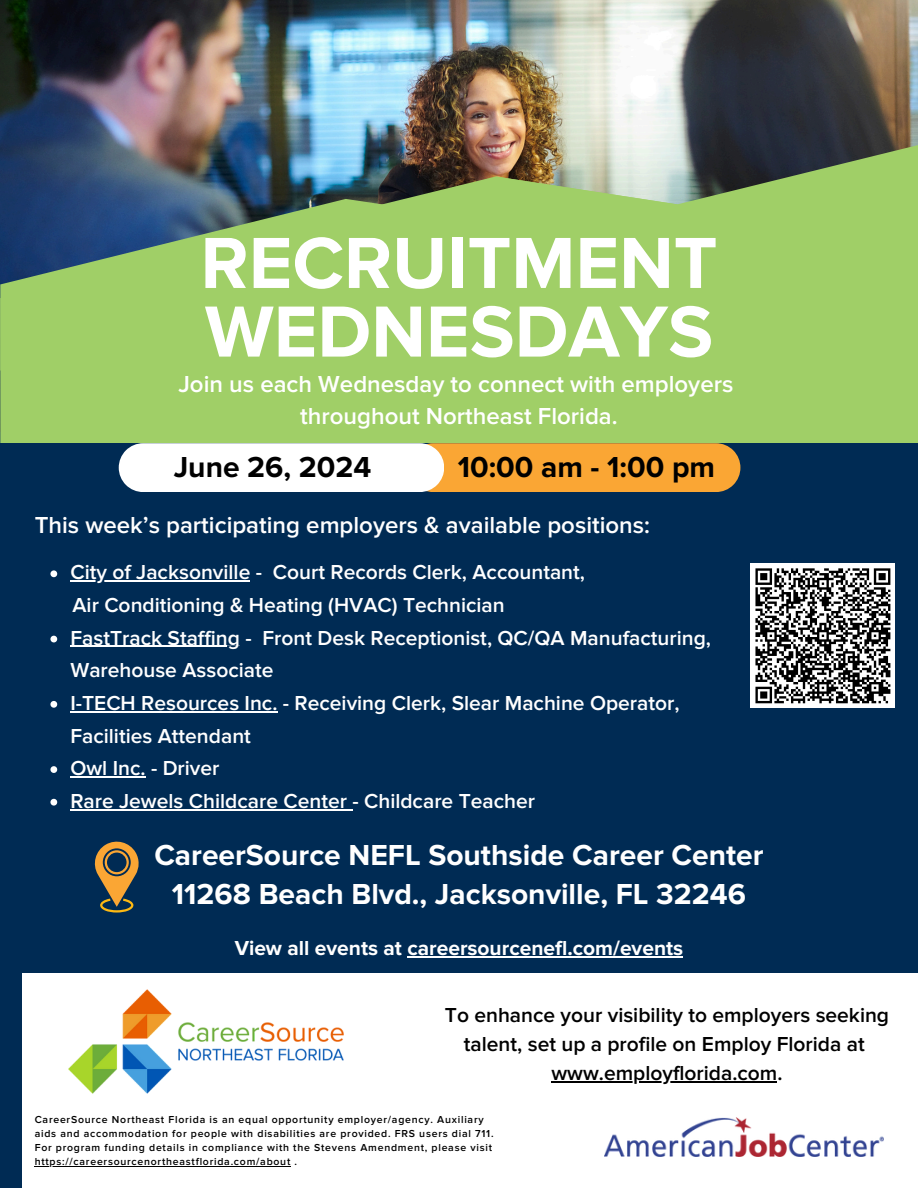
<style>
.page{position:relative;width:918px;height:1188px;background:#002b54}
.page>*{position:absolute;margin:0;border:0;box-sizing:border-box;transform-origin:0 0}
.t1{font:700 75px/68.7px "Proxima Nova";color:#fff}
.t2{font:700 30px/38.2px "Proxima Nova";color:#fff;text-align:center}
.t3{font:700 30px "Proxima Nova";color:#000}
.t4{font:600 24px/32.7px "Proxima Nova";color:#fff;text-align:center}
.t5{font:600 21px/32.7px "Proxima Nova";color:#fff}
.t6{font:600 21px/29.2px "Proxima Nova";color:#000;text-align:center}
.t7{font:700 21px "Proxima Nova";color:#fff}
.t8{font:600 10.5px/14px "Proxima Nova";letter-spacing:.07em;color:#000}
</style>
<div class="page">
<img style="left:0;top:0;width:918px;height:122px">
<svg style="left:119px;top:443px;width:621px;height:49px;background:#f7d09b"></svg>
<div style="left:0;top:371px;width:918px;height:72px;background:#a0cf67"></div>
<img style="left:0;top:122px;width:918px;height:249px">
<svg style="left:496px;top:176px;width:273px;height:100px;background:#9ec76d"></svg>
<div style="left:23px;top:973px;width:895px;height:215px;background:#fff"></div>
<img style="left:605px;top:1118px;width:279px;height:38px">
<img style="left:68px;top:989px;width:276px;height:105px">
<svg style="left:94px;top:841px;width:45px;height:72px"></svg>
<div style="left:751px;top:564px;width:144px;height:144px;background:#fff"></div>
<svg style="left:755px;top:568px;width:136px;height:136px"></svg>
<hr style="left:35px;top:1166px;width:256px;height:1px;background:#000">
<hr style="left:551px;top:1081px;width:226px;height:1px;background:#000">
<hr style="left:407px;top:957px;width:83px;height:1px;background:#fff">
<hr style="left:490px;top:957px;width:193px;height:1px;background:#fff">
<svg style="left:50px;top:570px;width:7px;height:7px"></svg>
<hr style="left:70px;top:581px;width:180px;height:1px;background:#fff">
<svg style="left:50px;top:636px;width:7px;height:6px"></svg>
<hr style="left:70px;top:646px;width:170px;height:1px;background:#fff">
<svg style="left:50px;top:701px;width:7px;height:7px"></svg>
<hr style="left:70px;top:711px;width:208px;height:1px;background:#fff">
<svg style="left:50px;top:766px;width:7px;height:7px"></svg>
<hr style="left:70px;top:776px;width:76px;height:1px;background:#fff">
<svg style="left:50px;top:799px;width:7px;height:7px"></svg>
<hr style="left:70px;top:809px;width:282px;height:1px;background:#fff">
<h2 class="t1" style="left:201px;top:230px;width:518px">RECRUITMENT<br>WEDNESDAYS</h2>
<p class="t4" style="left:178px;top:368px;width:556px">Join us each Wednesday to connect with employers throughout Northeast Florida.</p>
<h2 class="t3" style="left:174px;top:450px;width:199px">June 26, 2024</h2>
<h3 class="t3" style="left:458px;top:450px;width:259px">10:00 am - 1:00 pm</h3>
<p class="t4" style="left:35px;top:509px;width:617px">This week’s participating employers &amp; available positions:</p>
<p class="t5" style="left:70px;top:557px;width:516px">City of Jacksonville - Court Records Clerk, Accountant,</p>
<h2 class="t5" style="left:72px;top:589px;width:434px">Air Conditioning &amp; Heating (HVAC) Technician</h2>
<h4 class="t5" style="left:70px;top:622px;width:642px">FastTrack Staffing - Front Desk Receptionist, QC/QA Manufacturing,<br>Warehouse Associate</h4>
<p class="t5" style="left:70px;top:687px;width:611px">I-TECH Resources Inc. - Receiving Clerk, Slear Machine Operator,<br>Facilities Attendant</p>
<h4 class="t5" style="left:70px;top:752px;width:151px">Owl Inc. - Driver</h4>
<p class="t5" style="left:70px;top:785px;width:466px">Rare Jewels Childcare Center - Childcare Teacher</p>
<h3 class="t2" style="left:154px;top:837px;width:611px">CareerSource NEFL Southside Career Center<br>11268 Beach Blvd., Jacksonville, FL 32246</h3>
<p class="t7" style="left:235px;top:936px;width:450px">View all events at careersourcenefl.com/events</p>
<p class="t6" style="left:445px;top:1000px;width:446px">To enhance your visibility to employers seeking talent, set up a profile on Employ Florida at</p>
<p class="t6" style="left:551px;top:1059px;width:233px">www.employflorida.com.</p>
<h4 class="t8" style="left:35px;top:1113px;width:460px">CareerSource Northeast Florida is an equal opportunity employer/agency. Auxiliary aids and accommodation for people with disabilities are provided. FRS users dial 711.<br>For program funding details in compliance with the Stevens Amendment, please visit</h4>
<p class="t8" style="left:35px;top:1155px;width:264px">https://careersourcenortheastflorida.com/about .</p>
</div>
